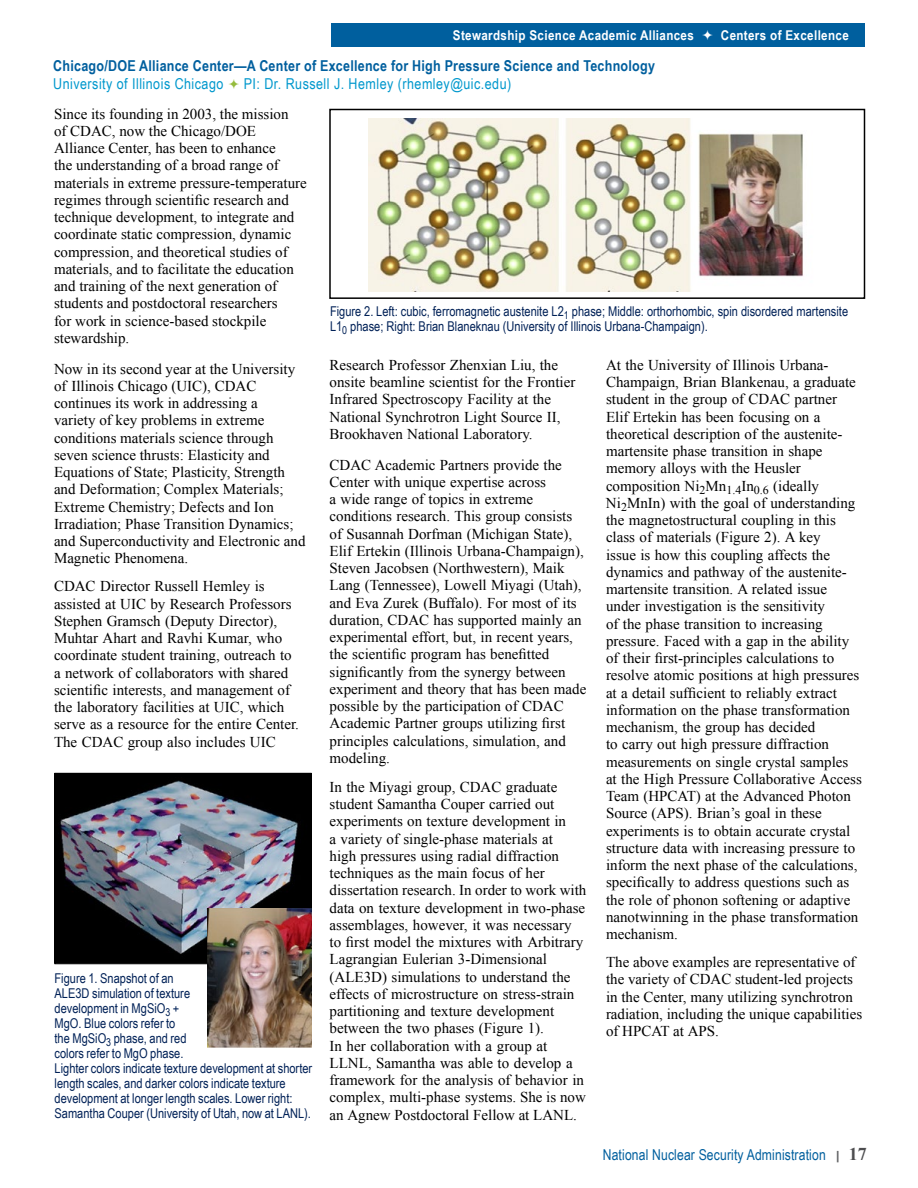
<style>
.page{position:relative;width:918px;height:1188px;background:#fff}
.page>*{position:absolute;margin:0;border:0;box-sizing:border-box;transform-origin:0 0}
.t1{font:15px/17.2px "Times New Roman";color:#000}
.t2{font:700 15px "Arial Narrow";letter-spacing:.015em;color:#005f9e}
.t3{font:15px "Arial Narrow";letter-spacing:.03em;color:#0098cd}
.t4{font:15px "Arial Narrow";letter-spacing:.01em;color:#005f9e}
.t5{font:13.5px/15px "Arial Narrow";color:#002157}
.t6{font:700 13.5px "Arial Narrow";letter-spacing:.025em;color:#fff;scale:1.05 1}
.s1{font-family:"Franklin Gothic";font-weight:500;font-stretch:condensed;font-size:13.5px;color:#636466}
.s2{font-family:"Times New Roman";font-weight:700;font-size:18px;color:#4d4d4f}
</style>
<div class="page">
<div style="left:331px;top:24px;width:534px;height:23px;background:#005f9e"></div>
<img style="left:369px;top:118px;width:434px;height:174px">
<div style="left:329px;top:109px;width:536px;height:190px;border:2px solid #000"></div>
<img style="left:57px;top:775px;width:252px;height:187px">
<div style="left:55px;top:773px;width:256px;height:191px;border:1px solid #000"></div>
<img style="left:208px;top:908px;width:103px;height:139px">
<p class="t6" style="left:453px;top:25px;width:231px">Stewardship Science Academic Alliances</p>
<p class="t6" style="left:721px;top:25px;width:123px">Centers of Excellence</p>
<p class="t2" style="left:53px;top:55px;width:603px">Chicago/DOE Alliance Center—A Center of Excellence for High Pressure Science and Technology</p>
<p class="t3" style="left:53px;top:73px;width:172px">University of Illinois Chicago</p>
<p class="t3" style="left:244px;top:73px;width:269px">PI: Dr. Russell J. Hemley (rhemley@uic.edu)</p>
<p class="t1" style="left:54px;top:105px;width:254px">Since its founding in 2003, the mission<br>of CDAC, now the Chicago/DOE Alliance Center, has been to enhance<br>the understanding of a broad range of materials in extreme pressure-temperature regimes through scientific research and technique development, to integrate and coordinate static compression, dynamic compression, and theoretical studies of materials, and to facilitate the education and training of the next generation of students and postdoctoral researchers<br>for work in science-based stockpile stewardship.</p>
<p class="t1" style="left:54px;top:360px;width:253px">Now in its second year at the University of Illinois Chicago (UIC), CDAC continues its work in addressing a<br>variety of key problems in extreme conditions materials science through seven science thrusts: Elasticity and Equations of State; Plasticity, Strength and Deformation; Complex Materials; Extreme Chemistry; Defects and Ion Irradiation; Phase Transition Dynamics; and Superconductivity and Electronic and Magnetic Phenomena.</p>
<p class="t1" style="left:54px;top:578px;width:246px">CDAC Director Russell Hemley is assisted at UIC by Research Professors Stephen Gramsch (Deputy Director), Muhtar Ahart and Ravhi Kumar, who coordinate student training, outreach to a network of collaborators with shared scientific interests, and management of the laboratory facilities at UIC, which serve as a resource for the entire Center.<br>The CDAC group also includes UIC</p>
<p class="t5" style="left:55px;top:970px;width:259px">Figure 1. Snapshot of an<br>ALE3D simulation of texture<br>development in MgSiO<sub>3</sub> +<br>MgO. Blue colors refer to<br>the MgSiO<sub>3</sub> phase, and red<br>colors refer to MgO phase.<br>Lighter colors indicate texture development at shorter length scales, and darker colors indicate texture development at longer length scales. Lower right:<br>Samantha Couper (University of Utah, now at LANL).</p>
<p class="t5" style="left:330px;top:304px;width:520px">Figure 2. Left: cubic, ferromagnetic austenite L2<sub>1</sub> phase; Middle: orthorhombic, spin disordered martensite<br>L1<sub>0</sub> phase; Right: Brian Blaneknau (University of Illinois Urbana-Champaign).</p>
<p class="t1" style="left:606px;top:356px;width:257px">At the University of Illinois Urbana-Champaign, Brian Blankenau, a graduate student in the group of CDAC partner Elif Ertekin has been focusing on a theoretical description of the austenite&shy;martensite phase transition in shape memory alloys with the Heusler composition Ni<sub>2</sub>Mn<sub>1.4</sub>In<sub>0.6</sub> (ideally Ni<sub>2</sub>MnIn) with the goal of understanding the magnetostructural coupling in this class of materials (Figure 2). A key<br>issue is how this coupling affects the dynamics and pathway of the austenite&shy;martensite transition. A related issue under investigation is the sensitivity<br>of the phase transition to increasing pressure. Faced with a gap in the ability of their first-principles calculations to resolve atomic positions at high pressures at a detail sufficient to reliably extract information on the phase transformation mechanism, the group has decided<br>to carry out high pressure diffraction measurements on single crystal samples at the High Pressure Collaborative Access Team (HPCAT) at the Advanced Photon Source (APS). Brian’s goal in these experiments is to obtain accurate crystal structure data with increasing pressure to inform the next phase of the calculations, specifically to address questions such as the role of phonon softening or adaptive nanotwinning in the phase transformation mechanism.</p>
<p class="t1" style="left:606px;top:953px;width:258px">The above examples are representative of the variety of CDAC student-led projects in the Center, many utilizing synchrotron radiation, including the unique capabilities of HPCAT at APS.</p>
<p class="t1" style="left:330px;top:356px;width:247px">Research Professor Zhenxian Liu, the onsite beamline scientist for the Frontier Infrared Spectroscopy Facility at the National Synchrotron Light Source II, Brookhaven National Laboratory.</p>
<p class="t1" style="left:330px;top:456px;width:258px">CDAC Academic Partners provide the Center with unique expertise across<br>a wide range of topics in extreme conditions research. This group consists of Susannah Dorfman (Michigan State), Elif Ertekin (Illinois Urbana-Champaign), Steven Jacobsen (Northwestern), Maik Lang (Tennessee), Lowell Miyagi (Utah), and Eva Zurek (Buffalo). For most of its duration, CDAC has supported mainly an experimental effort, but, in recent years, the scientific program has benefitted significantly from the synergy between experiment and theory that has been made possible by the participation of CDAC Academic Partner groups utilizing first principles calculations, simulation, and modeling.</p>
<p class="t1" style="left:330px;top:778px;width:258px">In the Miyagi group, CDAC graduate student Samantha Couper carried out experiments on texture development in<br>a variety of single-phase materials at<br>high pressures using radial diffraction techniques as the main focus of her dissertation research. In order to work with data on texture development in two-phase assemblages, however, it was necessary to first model the mixtures with Arbitrary Lagrangian Eulerian 3-Dimensional (ALE3D) simulations to understand the effects of microstructure on stress-strain partitioning and texture development between the two phases (Figure 1).<br>In her collaboration with a group at LLNL, Samantha was able to develop a framework for the analysis of behavior in complex, multi-phase systems. She is now an Agnew Postdoctoral Fellow at LANL.</p>
<p class="t4" style="left:603px;top:1144px;width:265px">National Nuclear Security Administration <span class="s1">|</span> <span class="s2">17</span></p>
</div>
